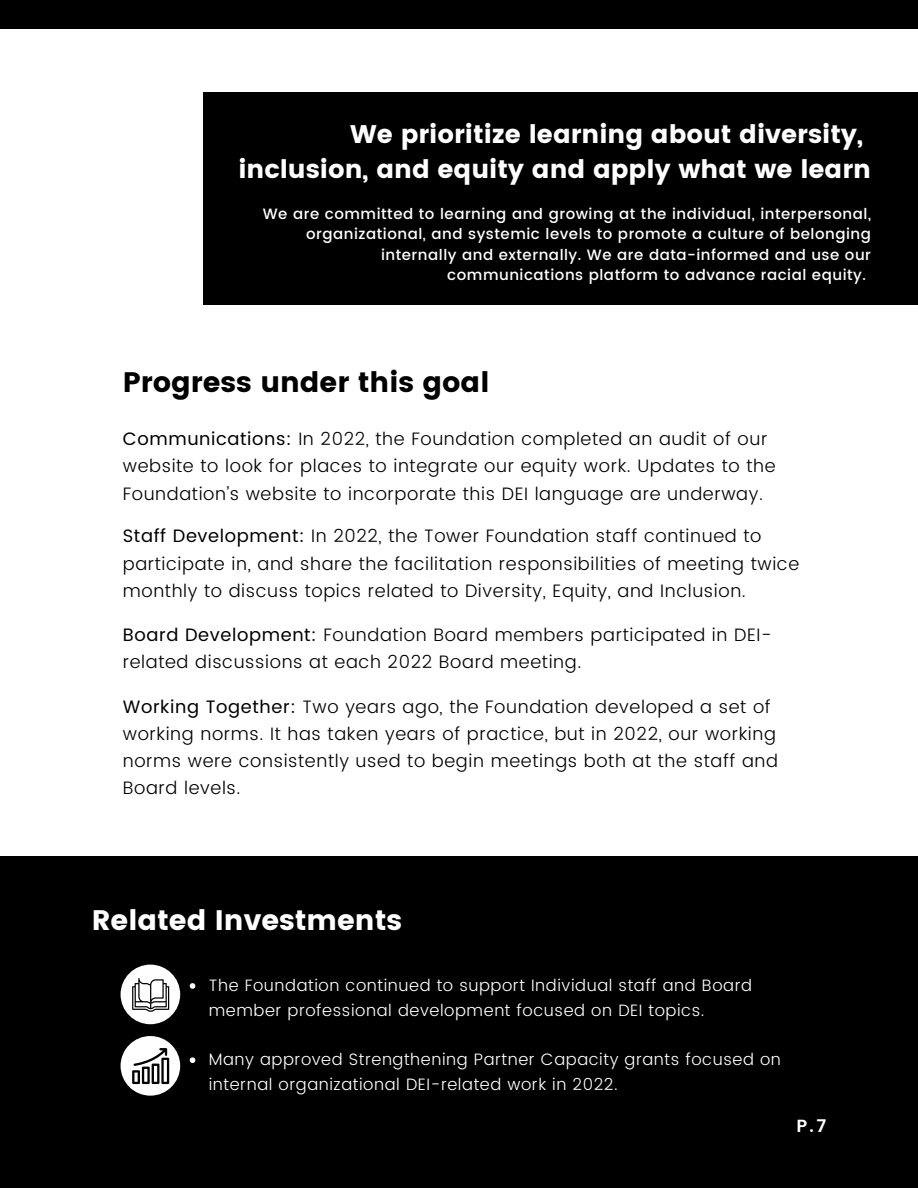
<style>
.page{position:relative;width:918px;height:1188px;background:#fff}
.page>*{position:absolute;margin:0;border:0;box-sizing:border-box;transform-origin:0 0}
.t1{font:28.2px "Poppins";color:#000}
.t2{font:28.2px "Poppins";color:#fff}
.t3{font:25.5px/34.8px "Poppins";color:#fff;text-align:right}
.t4{font:300 18px/27.2px "Poppins";letter-spacing:.035em;color:#000}
.t5{font:600 17.55px "Poppins";color:#fff}
.t6{font:300 16.5px/24.8px "Poppins";letter-spacing:.035em;color:#fff}
.t7{font:500 15px "Poppins";letter-spacing:.035em;color:#fff}
.s1{font-weight:400}
</style>
<div class="page">
<div style="left:204px;top:92px;width:714px;height:212px;background:#000"></div>
<div style="left:0;top:0;width:918px;height:29px;background:#000"></div>
<div style="left:0;top:856px;width:918px;height:332px;background:#000"></div>
<svg style="left:190px;top:983px;width:5px;height:6px"></svg>
<svg style="left:190px;top:1057px;width:5px;height:6px"></svg>
<div style="left:121px;top:965px;width:59px;height:59px;background:#fff;border-radius:50%"></div>
<div style="left:121px;top:1036px;width:59px;height:60px;background:#fff;border-radius:50%"></div>
<svg style="left:132px;top:978px;width:37px;height:34px"></svg>
<svg style="left:132px;top:1048px;width:37px;height:36px"></svg>
<h2 class="t3" style="left:238px;top:117px;width:634px">We prioritize learning about diversity, inclusion, and equity and apply what we learn</h2>
<p class="t7" style="left:263px;top:205px;width:610px">We are committed to learning and growing at the individual, interpersonal,</p>
<p class="t7" style="left:306px;top:225px;width:566px">organizational, and systemic levels to promote a culture of belonging</p>
<p class="t7" style="left:381px;top:246px;width:492px">internally and externally. We are data-informed and use our</p>
<p class="t7" style="left:447px;top:266px;width:420px">communications platform to advance racial equity.</p>
<h1 class="t1" style="left:123px;top:365px;width:368px">Progress under this goal</h1>
<p class="t4" style="left:123px;top:426px;width:654px"><span class="s1">Communications:</span> In 2022, the Foundation completed an audit of our website to look for places to integrate our equity work. Updates to the<br>Foundation’s website to incorporate this DEI language are underway.</p>
<p class="t4" style="left:123px;top:523px;width:678px"><span class="s1">Staff Development:</span> In 2022, the Tower Foundation staff continued to participate in, and share the facilitation responsibilities of meeting twice monthly to discuss topics related to Diversity, Equity, and Inclusion.</p>
<p class="t4" style="left:123px;top:622px;width:650px"><span class="s1">Board Development:</span> Foundation Board members participated in DEI&shy;related discussions at each 2022 Board meeting.</p>
<p class="t4" style="left:123px;top:693px;width:657px"><span class="s1">Working Together:</span> Two years ago, the Foundation developed a set of working norms. It has taken years of practice, but in 2022, our working norms were consistently used to begin meetings both at the staff and Board levels.</p>
<h1 class="t2" style="left:92px;top:904px;width:312px">Related Investments</h1>
<p class="t6" style="left:209px;top:973px;width:545px">The Foundation continued to support Individual staff and Board member professional development focused on DEI topics.</p>
<p class="t6" style="left:209px;top:1047px;width:574px">Many approved Strengthening Partner Capacity grants focused on internal organizational DEI-related work in 2022.</p>
<p class="t5" style="left:796px;top:1116px;width:31px">P.7</p>
</div>
